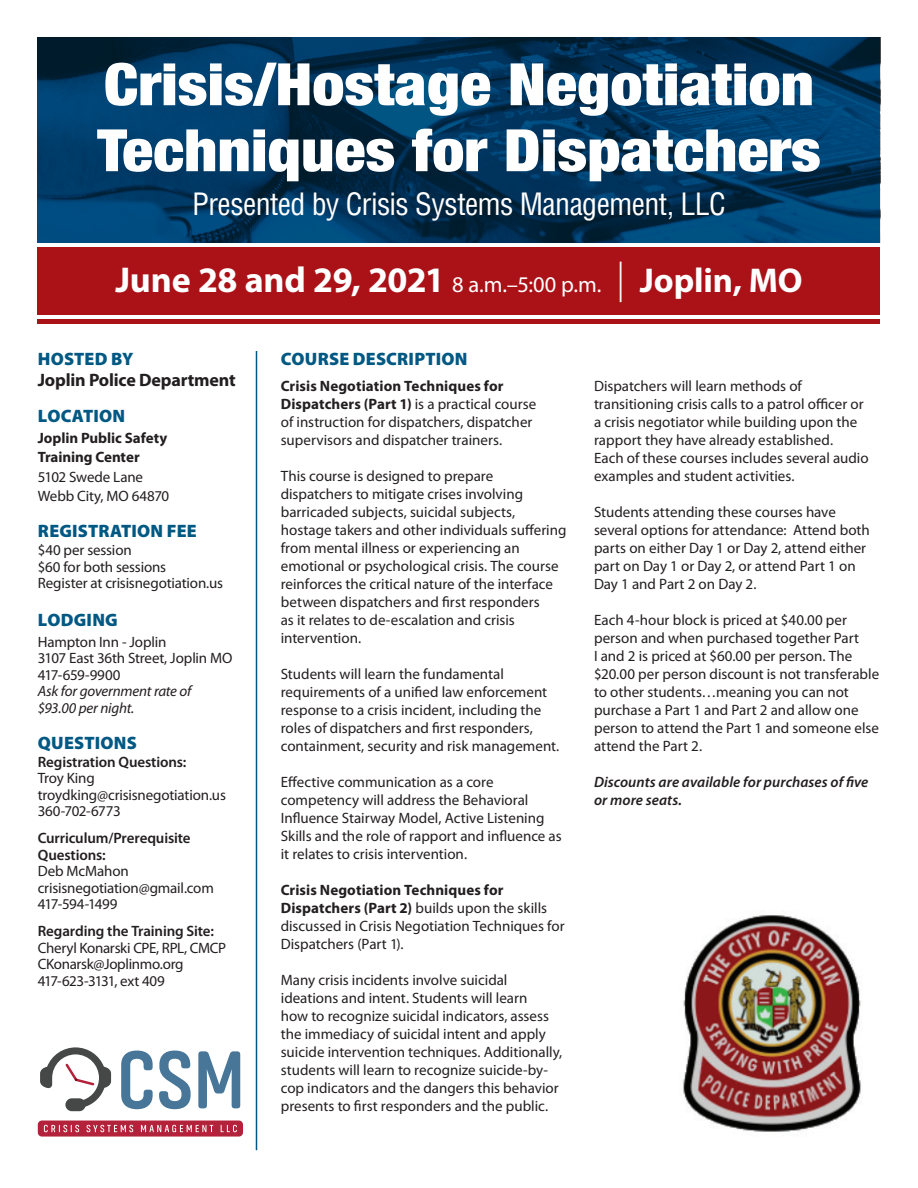
<style>
.page{position:relative;width:918px;height:1188px;background:#fff}
.page>*{position:absolute;margin:0;border:0;box-sizing:border-box;transform-origin:0 0}
.t1{font:900 condensed 58.5px/66px "Helvetica Neue";color:#fff;scale:1.1 1}
.t2{font:700 36px "Myriad Pro";letter-spacing:-.01em;color:#fff}
.t3{font:condensed 30px "Helvetica LT Std";letter-spacing:-.02em;color:#fff}
.t4{font:900 18px "Myriad Pro";letter-spacing:.01em;color:#005883}
.t5{font:700 18px "Myriad Pro";letter-spacing:-.01em;color:#231f20}
.t6{font:15px/18px "Myriad Pro";color:#231f20}
.t7{font:600 15px/16.5px "Myriad Pro";letter-spacing:-.01em;color:#231f20}
.t8{font:15px/16.5px "Myriad Pro";letter-spacing:-.02em;color:#231f20}
.t9{font:italic 600 15px/18px "Myriad Pro";letter-spacing:.005em;color:#231f20}
.t10{font:italic 15px/16.5px "Myriad Pro";letter-spacing:-.015em;color:#231f20}
.t11{font:700 15px/19.5px "Myriad Pro";letter-spacing:-.005em;color:#231f20}
.s1{font-weight:400;font-size:22.5px}
.s2{font-weight:300;font-size:40.5px}
.s3{font-size:34.5px}
.s4{font-weight:700}
</style>
<div class="page">
<hr style="left:256px;top:351px;width:1px;height:799px;background:#005883">
<img style="left:38px;top:38px;width:842px;height:205px">
<div style="left:38px;top:248px;width:842px;height:67px;background:#ab1218"></div>
<div style="left:38px;top:319px;width:842px;height:5px;background:#ab1218"></div>
<div style="left:38px;top:1121px;width:205px;height:16px;background:#b4213a;border-radius:4px"></div>
<svg style="left:44px;top:1125px;width:35px;height:7px"></svg>
<svg style="left:87px;top:1125px;width:46px;height:7px"></svg>
<svg style="left:141px;top:1125px;width:72px;height:7px"></svg>
<svg style="left:221px;top:1125px;width:16px;height:7px"></svg>
<svg style="left:40px;top:1047px;width:71px;height:64px"></svg>
<svg style="left:121px;top:1051px;width:32px;height:58px"></svg>
<svg style="left:159px;top:1051px;width:32px;height:58px"></svg>
<svg style="left:198px;top:1051px;width:42px;height:57px"></svg>
<img style="left:683px;top:915px;width:179px;height:217px">
<h1 class="t1" style="left:97px;top:48px;width:659px">Crisis/Hostage Negotiation<br>Techniques for Dispatchers</h1>
<h3 class="t3" style="left:192px;top:185px;width:535px">Presented by Crisis Systems Management, LLC</h3>
<h2 class="t2" style="left:115px;top:256px;width:689px">June 28 and 29, 2021 <span class="s1">8 a.m.–5:00 p.m.</span> <span class="s2">|</span> <span class="s3">Joplin, MO</span></h2>
<p class="t4" style="left:38px;top:346px;width:97px">HOSTED BY</p>
<p class="t5" style="left:38px;top:368px;width:199px">Joplin Police Department</p>
<p class="t4" style="left:38px;top:403px;width:89px">LOCATION</p>
<p class="t11" style="left:38px;top:427px;width:131px">Joplin Public Safety<br>Training Center</p>
<p class="t6" style="left:38px;top:466px;width:133px;line-height:19.5px">5102 Swede Lane<br>Webb City, MO 64870</p>
<p class="t4" style="left:38px;top:519px;width:160px">REGISTRATION FEE</p>
<p class="t6" style="left:38px;top:541px;width:187px;line-height:16.5px">$40 per session<br>$60 for both sessions<br>Register at crisisnegotiation.us</p>
<p class="t4" style="left:38px;top:607px;width:81px">LODGING</p>
<p class="t6" style="left:38px;top:633px;width:196px;line-height:16.5px">Hampton Inn - Joplin<br>3107 East 36th Street, Joplin MO<br>417-659-9900</p>
<p class="t10" style="left:38px;top:682px;width:155px">Ask for government rate of $93.00 per night.</p>
<p class="t4" style="left:38px;top:730px;width:100px">QUESTIONS</p>
<p class="t7" style="left:38px;top:753px;width:150px">Registration Questions:</p>
<p class="t6" style="left:38px;top:769px;width:190px;line-height:16.5px">Troy King troydking@crisisnegotiation.us<br>360-702-6773</p>
<p class="t7" style="left:38px;top:829px;width:154px">Curriculum/Prerequisite<br>Questions:</p>
<p class="t6" style="left:38px;top:862px;width:178px;line-height:16.5px">Deb McMahon crisisnegotiation@gmail.com<br>417-594-1499</p>
<p class="t7" style="left:38px;top:922px;width:178px">Regarding the Training Site:</p>
<p class="t8" style="left:38px;top:939px;width:190px">Cheryl Konarski CPE, RPL, CMCP<br>CKonarsk@Joplinmo.org<br>417-623-3131, ext 409</p>
<p class="t4" style="left:281px;top:346px;width:188px">COURSE DESCRIPTION</p>
<p class="t6" style="left:281px;top:377px;width:257px"><span class="s4">Crisis Negotiation Techniques for Dispatchers (Part 1)</span> is a practical course of instruction for dispatchers, dispatcher supervisors and dispatcher trainers.</p>
<p class="t6" style="left:281px;top:467px;width:287px">This course is designed to prepare dispatchers to mitigate crises involving barricaded subjects, suicidal subjects, hostage takers and other individuals suffering from mental illness or experiencing an emotional or psychological crisis. The course reinforces the critical nature of the interface between dispatchers and first responders<br>as it relates to de-escalation and crisis intervention.</p>
<p class="t6" style="left:281px;top:665px;width:280px">Students will learn the fundamental requirements of a unified law enforcement response to a crisis incident, including the roles of dispatchers and first responders, containment, security and risk management.</p>
<p class="t6" style="left:281px;top:773px;width:282px">Effective communication as a core competency will address the Behavioral Influence Stairway Model, Active Listening Skills and the role of rapport and influence as it relates to crisis intervention.</p>
<p class="t6" style="left:281px;top:881px;width:285px"><span class="s4">Crisis Negotiation Techniques for Dispatchers (Part 2)</span> builds upon the skills discussed in Crisis Negotiation Techniques for Dispatchers (Part 1).</p>
<p class="t6" style="left:281px;top:971px;width:283px">Many crisis incidents involve suicidal ideations and intent. Students will learn<br>how to recognize suicidal indicators, assess the immediacy of suicidal intent and apply suicide intervention techniques. Additionally, students will learn to recognize suicide-by&shy;cop indicators and the dangers this behavior presents to first responders and the public.</p>
<p class="t6" style="left:594px;top:377px;width:276px">Dispatchers will learn methods of transitioning crisis calls to a patrol officer or a crisis negotiator while building upon the rapport they have already established.<br>Each of these courses includes several audio examples and student activities.</p>
<p class="t6" style="left:594px;top:503px;width:277px">Students attending these courses have several options for attendance: Attend both parts on either Day 1 or Day 2, attend either part on Day 1 or Day 2, or attend Part 1 on Day 1 and Part 2 on Day 2.</p>
<p class="t6" style="left:594px;top:611px;width:287px">Each 4-hour block is priced at $40.00 per person and when purchased together Part<br>I and 2 is priced at $60.00 per person. The $20.00 per person discount is not transferable to other students…meaning you can not purchase a Part 1 and Part 2 and allow one person to attend the Part 1 and someone else attend the Part 2.</p>
<p class="t9" style="left:594px;top:773px;width:276px">Discounts are available for purchases of five or more seats.</p>
</div>
